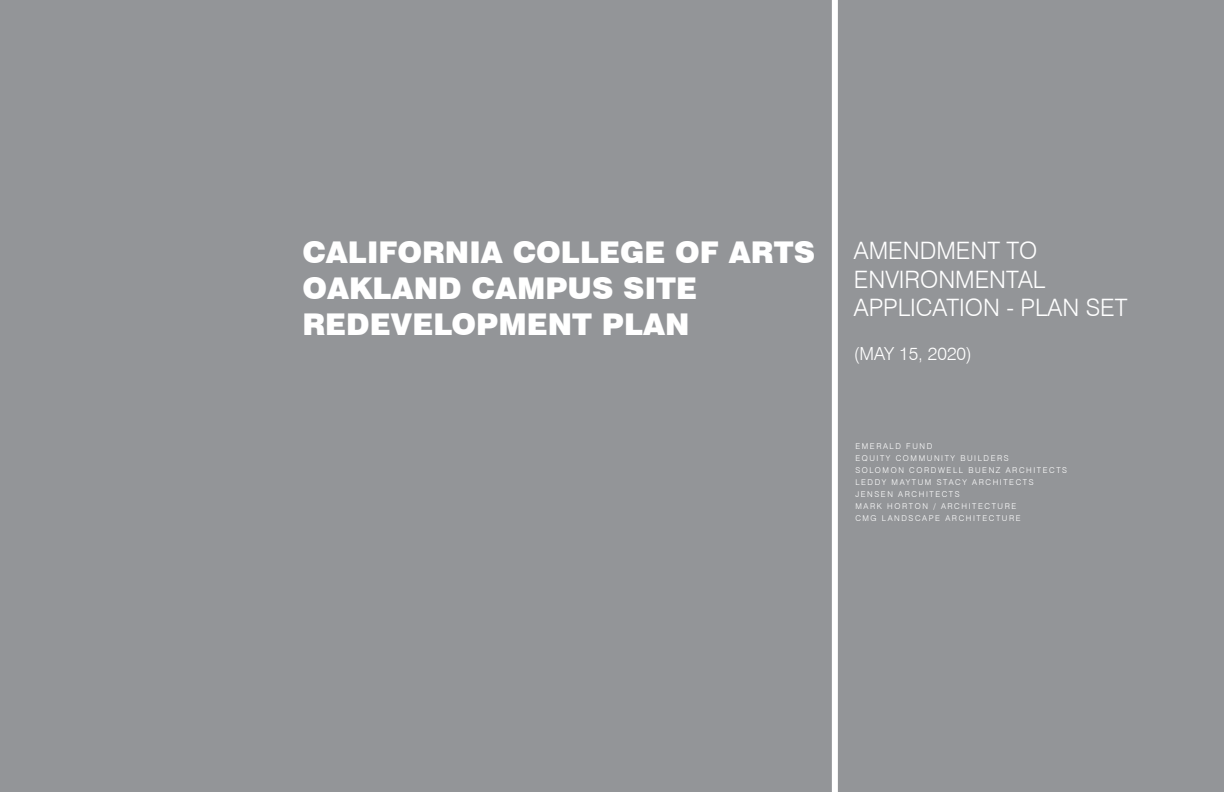
<style>
.page{position:relative;width:1224px;height:792px;background:#939598}
.page>*{position:absolute;margin:0;border:0;box-sizing:border-box;transform-origin:0 0}
.t1{font:900 30px/36px "Swiss 721 BT";color:#fff}
.t2{font:300 24px/28.8px "Swiss 721 BT";color:#fff}
.t3{font:300 18px "Swiss 721 BT";color:#fff}
.t4{font:300 8px/12px "Swiss 721 BT";letter-spacing:.2em;color:#fff}
</style>
<div class="page">
<div style="left:832px;top:0;width:6px;height:792px;background:#fff"></div>
<h1 class="t1" style="left:302px;top:234px;width:514px">CALIFORNIA COLLEGE OF ARTS<br>OAKLAND CAMPUS SITE<br>REDEVELOPMENT PLAN</h1>
<h2 class="t2" style="left:854px;top:236px;width:275px">AMENDMENT TO<br>ENVIRONMENTAL<br>APPLICATION - PLAN SET</h2>
<h3 class="t3" style="left:854px;top:342px;width:119px">(MAY 15, 2020)</h3>
<p class="t4" style="left:855px;top:440px;width:213px">EMERALD FUND<br>EQUITY COMMUNITY BUILDERS<br>SOLOMON CORDWELL BUENZ ARCHITECTS<br>LEDDY MAYTUM STACY ARCHITECTS<br>JENSEN ARCHITECTS<br>MARK HORTON / ARCHITECTURE<br>CMG LANDSCAPE ARCHITECTURE</p>
</div>
